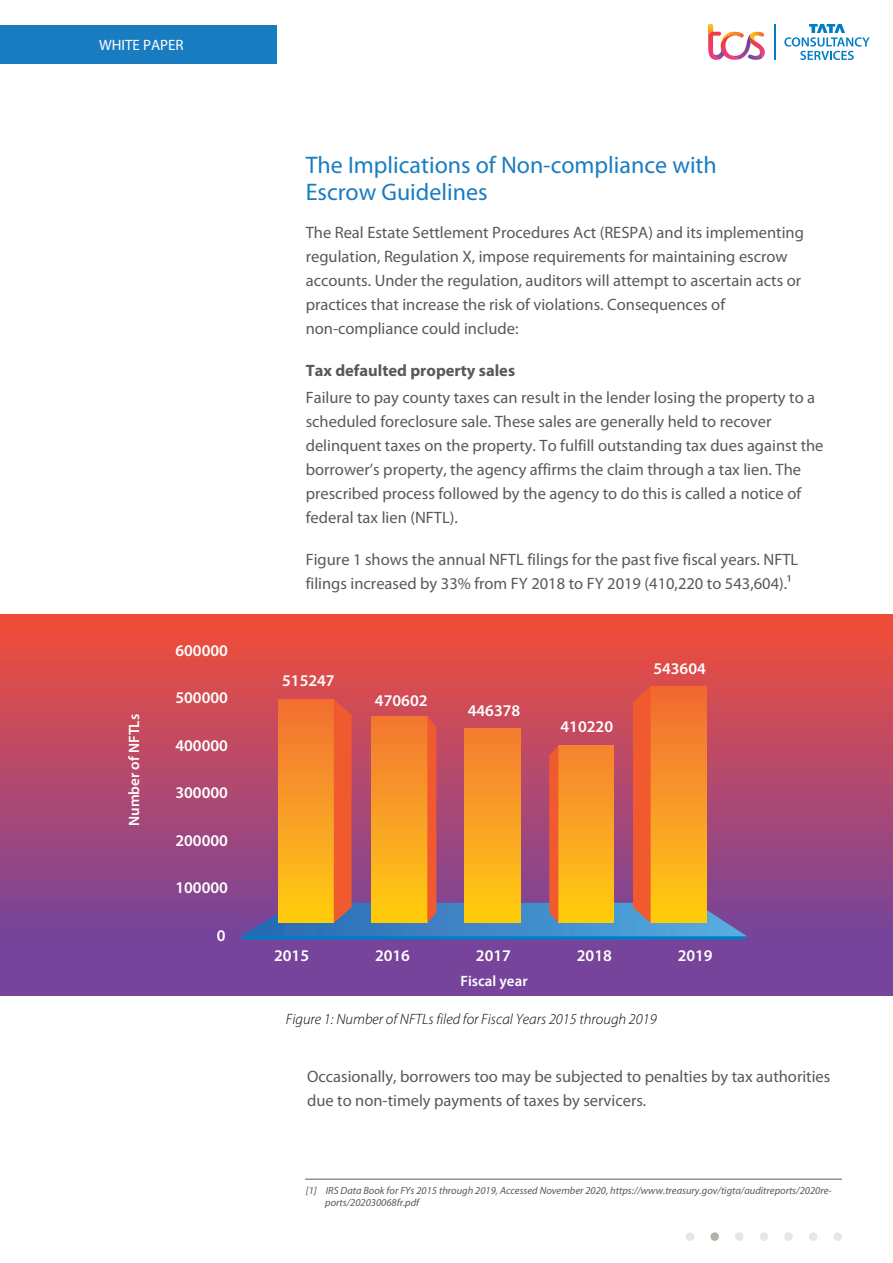
<style>
.page{position:relative;width:893px;height:1263px;background:#fff}
.page>*{position:absolute;margin:0;border:0;box-sizing:border-box;transform-origin:0 0}
.t1{font:24px/27px "Myriad Pro";color:#197dc2}
.t2{font:16.5px/24px "Myriad Pro";color:#59595b}
.t3{font:700 16.5px "Myriad Pro";color:#59595b}
.t4{font:600 16.35px "Myriad Pro";color:#fff}
.t5{font:italic 300 15px "Myriad Pro";color:#040503}
.t6{font:600 15px "Myriad Pro";color:#fff}
.t7{font:15px "Myriad Pro";color:#fff}
.t8{font:italic 10.5px/12px "Myriad Pro";color:#59595b}
</style>
<div class="page">
<div style="left:0;top:614px;width:893px;height:382px;background:linear-gradient(to bottom,#f04e3b,#6643a8)"></div>
<div style="left:0;top:26px;width:277px;height:38px;background:#197cc1"></div>
<div style="left:760px;top:1232px;width:8px;height:9px;background:#e9e5e0;border-radius:50%"></div>
<div style="left:809px;top:1232px;width:8px;height:9px;background:#e9e5e0;border-radius:50%"></div>
<div style="left:784px;top:1232px;width:9px;height:9px;background:#e9e5e0;border-radius:50%"></div>
<div style="left:833px;top:1232px;width:9px;height:9px;background:#e9e5e0;border-radius:50%"></div>
<div style="left:735px;top:1232px;width:8px;height:9px;background:#e9e5e0;border-radius:50%"></div>
<div style="left:710px;top:1232px;width:9px;height:9px;background:#b5afa5;border-radius:50%"></div>
<div style="left:686px;top:1232px;width:8px;height:9px;background:#e9e5e0;border-radius:50%"></div>
<svg style="left:784px;top:24px;width:86px;height:36px"></svg>
<hr style="left:774px;top:24px;width:1px;height:36px;background:#007ec5">
<svg style="left:708px;top:24px;width:57px;height:36px"></svg>
<hr style="left:305px;top:1179px;width:537px;height:1px;background:#59595b">
<svg style="left:239px;top:686px;width:508px;height:253px;background:#cd774d"></svg>
<p class="t7" style="left:99px;top:37px;width:86px">WHITE PAPER</p>
<p class="t4" style="left:175px;top:641px;width:54px">600000</p>
<p class="t6" style="left:126px;top:826px;width:114px;rotate:-90deg">Number of NFTLs</p>
<p class="t4" style="left:175px;top:689px;width:54px">500000</p>
<p class="t4" style="left:175px;top:736px;width:54px">400000</p>
<p class="t4" style="left:175px;top:784px;width:54px">300000</p>
<p class="t4" style="left:175px;top:831px;width:54px">200000</p>
<p class="t4" style="left:175px;top:879px;width:54px">100000</p>
<p class="t4" style="left:217px;top:926px;width:10px">0</p>
<h1 class="t1" style="left:306px;top:152px;width:413px">The Implications of Non-compliance with<br>Escrow Guidelines</h1>
<p class="t2" style="left:306px;top:220px;width:500px">The Real Estate Settlement Procedures Act (RESPA) and its implementing regulation, Regulation X, impose requirements for maintaining escrow accounts. Under the regulation, auditors will attempt to ascertain acts or practices that increase the risk of violations. Consequences of non-compliance could include:</p>
<p class="t3" style="left:306px;top:361px;width:211px">Tax defaulted property sales</p>
<p class="t2" style="left:306px;top:386px;width:519px">Failure to pay county taxes can result in the lender losing the property to a scheduled foreclosure sale. These sales are generally held to recover delinquent taxes on the property. To fulfill outstanding tax dues against the borrower’s property, the agency affirms the claim through a tax lien. The prescribed process followed by the agency to do this is called a notice of federal tax lien (NFTL).</p>
<p class="t2" style="left:306px;top:548px;width:494px">Figure 1 shows the annual NFTL filings for the past five fiscal years. NFTL filings increased by 33% from FY 2018 to FY 2019 (410,220 to 543,604).¹</p>
<p class="t4" style="left:282px;top:672px;width:54px">515247</p>
<p class="t4" style="left:375px;top:691px;width:54px">470602</p>
<p class="t4" style="left:468px;top:702px;width:54px">446378</p>
<p class="t4" style="left:560px;top:717px;width:54px">410220</p>
<p class="t4" style="left:653px;top:659px;width:54px">543604</p>
<p class="t4" style="left:274px;top:946px;width:37px">2015</p>
<p class="t4" style="left:375px;top:946px;width:37px">2016</p>
<p class="t4" style="left:476px;top:946px;width:37px">2017</p>
<p class="t4" style="left:577px;top:946px;width:37px">2018</p>
<p class="t4" style="left:678px;top:946px;width:37px">2019</p>
<p class="t6" style="left:460px;top:972px;width:69px">Fiscal year</p>
<p class="t5" style="left:286px;top:1011px;width:372px">Figure 1: Number of NFTLs filed for Fiscal Years 2015 through 2019</p>
<p class="t2" style="left:307px;top:1064px;width:525px">Occasionally, borrowers too may be subjected to penalties by tax authorities due to non-timely payments of taxes by servicers.</p>
<p class="t8" style="left:325px;top:1185px;width:508px;text-indent:-20px">[1] IRS Data Book for FYs 2015 through 2019, Accessed November 2020, https://www.treasury.gov/tigta/auditreports/2020re&shy;ports/202030068fr.pdf</p>
</div>
